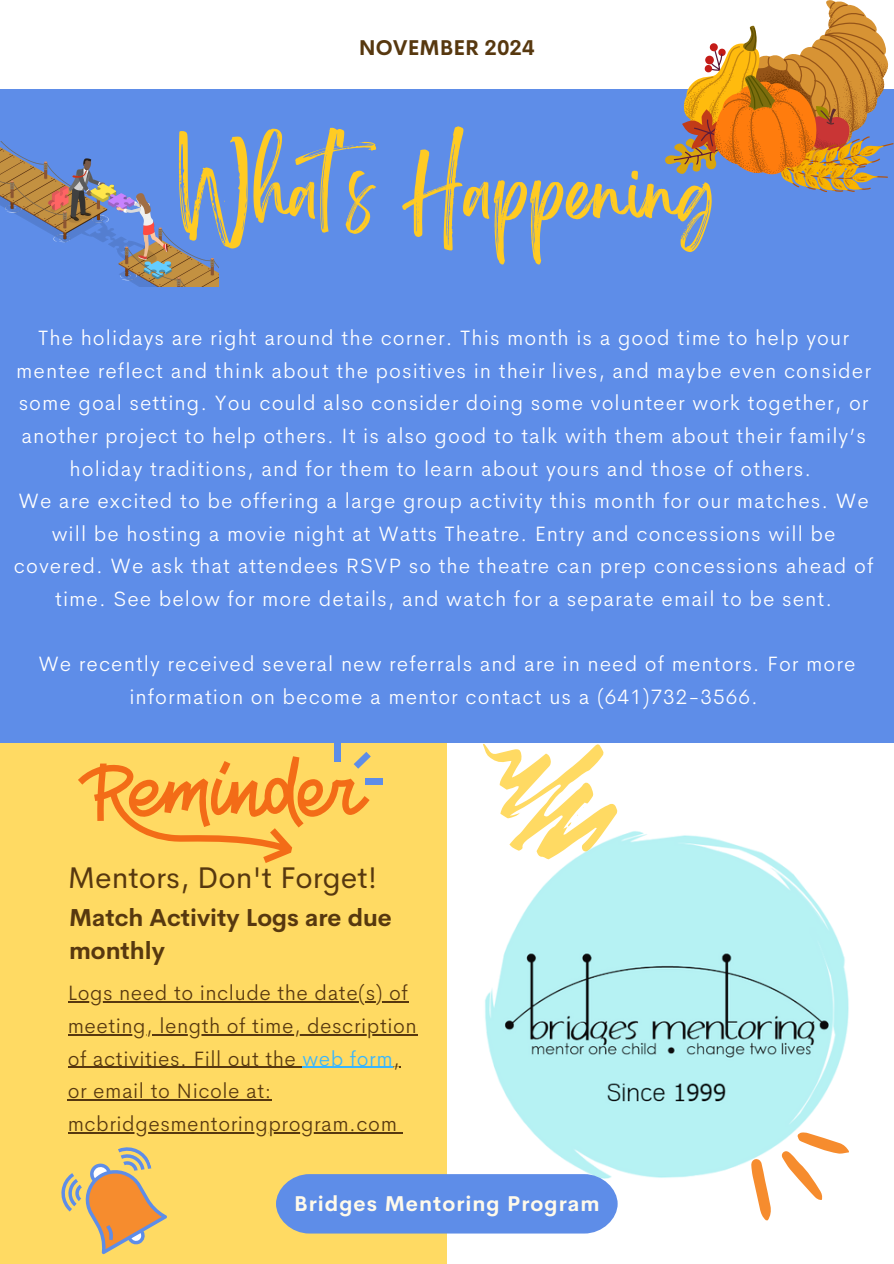
<style>
.page{position:relative;width:894px;height:1264px;background:#fff}
.page>*{position:absolute;margin:0;border:0;box-sizing:border-box;transform-origin:0 0}
.t1{font:69px "Brightwall";color:#ffcb23}
.t2{font:30px "Cerebri Sans";color:#57380f}
.t3{font:700 24px/32.7px "Cerebri Sans";color:#57380f}
.t4{font:300 21px/32.7px "Cerebri Sans";letter-spacing:.05em;color:#fff;text-align:center}
.t5{font:300 21px/32.7px "Cerebri Sans";letter-spacing:.025em;color:#57380f}
.t6{font:700 21px "Cerebri Sans";letter-spacing:.05em;color:#fffaeb}
.t7{font:700 21px "Cerebri Sans";color:#57380f}
.s1{color:#38b6ff}
</style>
<div class="page">
<svg style="left:483px;top:743px;width:134px;height:80px"></svg>
<div style="left:0;top:627px;width:446px;height:636px;background:#ffda63"></div>
<div style="left:0;top:89px;width:893px;height:653px;background:#5e8de8"></div>
<img style="left:485px;top:823px;width:364px;height:355px">
<svg style="left:751px;top:1132px;width:97px;height:87px"></svg>
<div style="left:276px;top:1174px;width:341px;height:59px;background:#5e8de8"></div>
<svg style="left:61px;top:1147px;width:106px;height:108px"></svg>
<img style="left:0;top:141px;width:218px;height:145px">
<div style="left:334px;top:742px;width:6px;height:19px;background:#5e8de8"></div>
<svg style="left:78px;top:751px;width:293px;height:112px"></svg>
<div style="left:365px;top:778px;width:18px;height:7px;background:#5e8de8"></div>
<hr style="left:68px;top:1001px;width:340px;height:1px;background:#57380f">
<hr style="left:68px;top:1034px;width:349px;height:1px;background:#57380f">
<hr style="left:68px;top:1066px;width:234px;height:1px;background:#57380f">
<hr style="left:302px;top:1066px;width:91px;height:1px;background:#38b6ff">
<hr style="left:68px;top:1099px;width:204px;height:1px;background:#57380f">
<hr style="left:68px;top:1132px;width:329px;height:1px;background:#57380f">
<svg style="left:665px;top:0;width:227px;height:192px"></svg>
<p class="t7" style="left:359px;top:34px;width:177px">NOVEMBER 2024</p>
<h4 class="t1" style="left:177px;top:167px;width:540px">What's Happening</h4>
<h1 class="t4" style="left:16px;top:321px;width:856px">The holidays are right around the corner. This month is a good time to help your mentee reflect and think about the positives in their lives, and maybe even consider some goal setting. You could also consider doing some volunteer work together, or another project to help others. It is also good to talk with them about their family’s holiday traditions, and for them to learn about yours and those of others.</h1>
<p class="t4" style="left:14px;top:484px;width:860px">We are excited to be offering a large group activity this month for our matches. We will be hosting a movie night at Watts Theatre. Entry and concessions will be covered. We ask that attendees RSVP so the theatre can prep concessions ahead of time. See below for more details, and watch for a separate email to be sent.</p>
<p class="t4" style="left:38px;top:647px;width:818px">We recently received several new referrals and are in need of mentors. For more information on become a mentor contact us a (641)732-3566.</p>
<p class="t2" style="left:68px;top:857px;width:311px">Mentors, Don't Forget!</p>
<p class="t3" style="left:69px;top:901px;width:324px">Match Activity Logs are due monthly</p>
<p class="t5" style="left:68px;top:976px;width:341px">Logs need to include the date(s) of</p>
<p class="t5" style="left:68px;top:1009px;width:350px">meeting, length of time, description of activities. Fill out the <span class="s1">web form</span>,</p>
<h2 class="t5" style="left:68px;top:1074px;width:205px">or email to Nicole at:</h2>
<h3 class="t5" style="left:68px;top:1107px;width:330px">mcbridgesmentoringprogram.com</h3>
<p class="t6" style="left:294px;top:1189px;width:306px">Bridges Mentoring Program</p>
</div>
